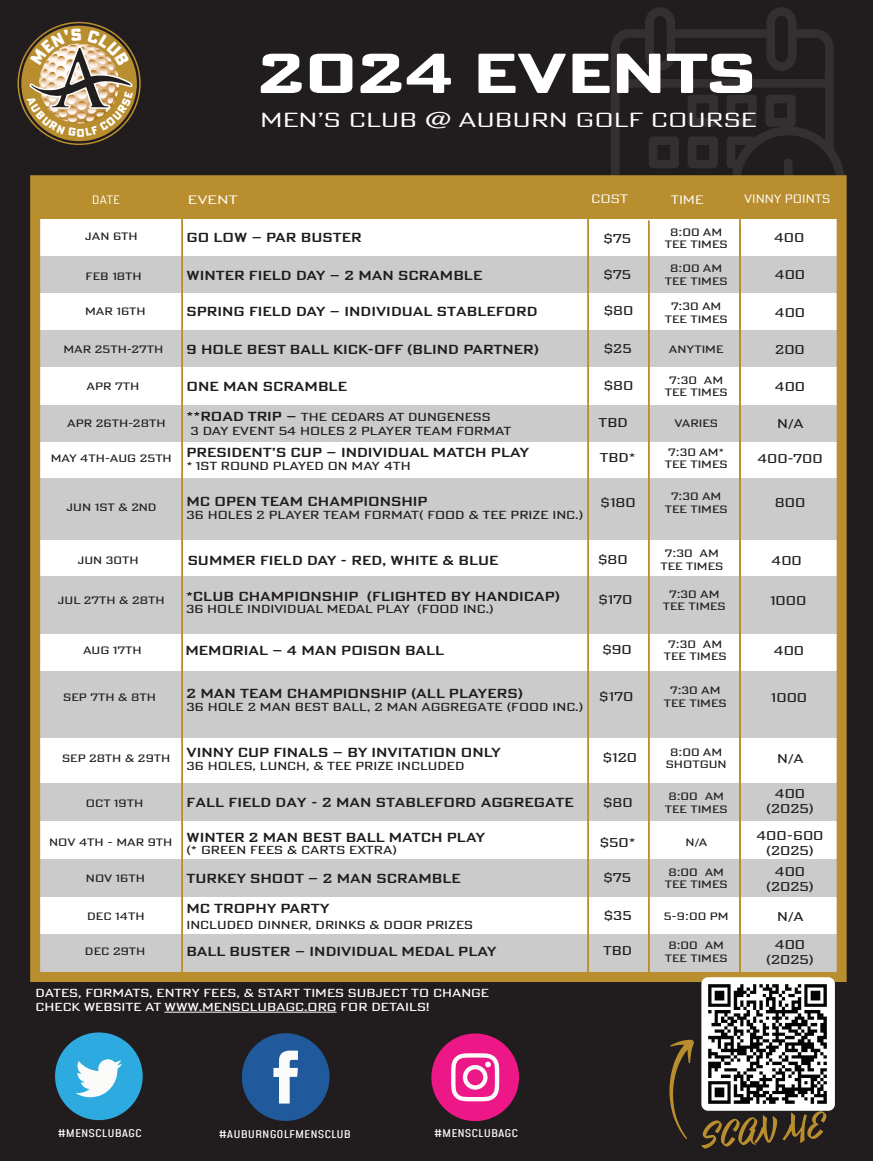
<style>
.page{position:relative;width:873px;height:1161px;background:#211d1e}
.page>*{position:absolute;margin:0;border:0;box-sizing:border-box;transform-origin:0 0}
.t1{font:700 55px "Poster Gothic Round ATF";color:#fff;scale:1.47 1}
.t2{font:300 20px "Poster Gothic Round ATF";color:#fff;scale:1.51 1}
.t3{font:500 12.85px "Poster Gothic Round ATF";color:#211d1e;scale:1.35 1}
.t4{font:12.5px/15px "Poster Gothic Round ATF";color:#231f20;text-align:center;scale:1.35 1}
.t5{font:300 12px "Poster Gothic Round ATF";color:#fff;scale:1.2 1}
.t6{font:300 12px "Poster Gothic Round ATF";color:#fff;scale:1.35 1}
.t7{font:300 12px "Poster Gothic Round ATF";color:#fff;scale:1.51 1}
.t8{font:300 12px "Poster Gothic Round ATF";color:#fff}
.t9{font:11.4px "Poster Gothic Round ATF";color:#211d1e;scale:1.35 1}
.t10{font:11.4px/13.7px "Poster Gothic Round ATF";color:#231f20;scale:1.35 1}
.t11{font:11.4px/13.7px "Poster Gothic Round ATF";color:#fff;scale:1.35 1}
.t12{font:10.5px/12.6px "Poster Gothic Round ATF";color:#231f20;text-align:center;scale:1.35 1}
.t13{font:10.45px "Mohave";color:#fff;scale:1.35 1}
.s1{font-weight:500;font-size:12.85px;color:#211d1e}
.s2{color:#231f20}
</style>
<div class="page">
<div style="left:35px;top:191px;width:807px;height:790px;background:#fff"></div>
<div style="left:33px;top:859px;width:807px;height:38px;background:#cbcbcb"></div>
<div style="left:37px;top:934px;width:806px;height:38px;background:#cbcbcb"></div>
<div style="left:33px;top:783px;width:807px;height:38px;background:#cbcbcb"></div>
<div style="left:37px;top:671px;width:806px;height:67px;background:#cbcbcb"></div>
<div style="left:32px;top:576px;width:806px;height:57px;background:#cbcbcb"></div>
<div style="left:35px;top:256px;width:806px;height:37px;background:#cbcbcb"></div>
<div style="left:35px;top:331px;width:806px;height:36px;background:#cbcbcb"></div>
<div style="left:35px;top:405px;width:806px;height:36px;background:#cbcbcb"></div>
<div style="left:35px;top:478px;width:806px;height:61px;background:#cbcbcb"></div>
<div style="left:740px;top:218px;width:1px;height:760px;border:1px solid #b98e2e"></div>
<svg style="left:611px;top:7px;width:233px;height:231px"></svg>
<svg style="left:764px;top:158px;width:49px;height:17px"></svg>
<div style="left:55px;top:1032px;width:88px;height:88px;background:#2dabe1;border-radius:50%"></div>
<svg style="left:76px;top:1059px;width:46px;height:38px"></svg>
<div style="left:242px;top:1033px;width:88px;height:88px;background:#205a9c;border-radius:50%"></div>
<svg style="left:273px;top:1051px;width:25px;height:53px"></svg>
<div style="left:431px;top:1033px;width:88px;height:88px;background:#ed1788;border-radius:50%"></div>
<svg style="left:451px;top:1053px;width:48px;height:48px"></svg>
<div style="left:588px;top:217px;width:1px;height:762px;border:1px solid #b98e2e"></div>
<div style="left:182px;top:216px;width:1px;height:758px;border:1px solid #b98e2e"></div>
<div style="left:649px;top:221px;width:1px;height:759px;border:1px solid #b98e2e"></div>
<svg style="left:669px;top:1040px;width:25px;height:99px"></svg>
<svg style="left:701px;top:1111px;width:125px;height:38px"></svg>
<hr style="left:164px;top:1012px;width:173px;height:1px;background:#fff">
<div style="left:34px;top:178px;width:808px;height:40px;background:#b98e2e"></div>
<div style="left:30px;top:175px;width:817px;height:807px;border:10px solid #b98e2e"></div>
<div style="left:701px;top:977px;width:134px;height:134px;background:#fff;border-radius:7px"></div>
<img style="left:708px;top:984px;width:119px;height:120px">
<svg style="left:18px;top:22px;width:123px;height:123px"></svg>
<h1 class="t1" style="left:258px;top:37px;width:341px">2024 EVENTS</h1>
<h2 class="t2" style="left:260px;top:107px;width:330px">MEN’S CLUB @ AUBURN GOLF COURSE</h2>
<p class="t8" style="left:92px;top:192px;width:29px">DATE</p>
<p class="t7" style="left:188px;top:192px;width:35px">EVENT</p>
<p class="t6" style="left:591px;top:191px;width:29px">COST</p>
<p class="t6" style="left:671px;top:192px;width:26px">TIME</p>
<p class="t5" style="left:744px;top:192px;width:73px">VINNY POINTS</p>
<p class="t12" style="left:85px;top:230px;width:40px">JAN 6TH</p>
<p class="t3" style="left:186px;top:229px;width:131px">GO LOW – PAR BUSTER</p>
<p class="t4" style="left:603px;top:230px;width:22px">$75</p>
<p class="t12" style="left:665px;top:225px;width:48px">8:00 AM<br>TEE TIMES</p>
<p class="t4" style="left:774px;top:230px;width:24px">400</p>
<p class="t12" style="left:86px;top:270px;width:43px">FEB 18TH</p>
<p class="t3" style="left:186px;top:267px;width:221px">WINTER FIELD DAY – 2 MAN SCRAMBLE</p>
<p class="t4" style="left:603px;top:267px;width:22px">$75</p>
<p class="t12" style="left:665px;top:262px;width:48px">8:00 AM<br>TEE TIMES</p>
<p class="t4" style="left:775px;top:267px;width:24px">400</p>
<p class="t12" style="left:85px;top:305px;width:46px">MAR 16TH</p>
<p class="t3" style="left:186px;top:303px;width:262px">SPRING FIELD DAY – INDIVIDUAL STABLEFORD</p>
<p class="t4" style="left:604px;top:303px;width:23px">$80</p>
<p class="t12" style="left:665px;top:300px;width:48px">7:30 AM<br>TEE TIMES</p>
<p class="t4" style="left:775px;top:305px;width:24px">400</p>
<p class="t12" style="left:64px;top:342px;width:75px">MAR 25TH-27TH</p>
<p class="t3" style="left:186px;top:341px;width:263px">9 HOLE BEST BALL KICK-OFF (BLIND PARTNER)</p>
<p class="t4" style="left:604px;top:341px;width:22px">$25</p>
<p class="t12" style="left:669px;top:342px;width:42px">ANYTIME</p>
<p class="t4" style="left:775px;top:342px;width:24px">200</p>
<p class="t12" style="left:87px;top:380px;width:41px">APR 7TH</p>
<p class="t3" style="left:186px;top:378px;width:120px">ONE MAN SCRAMBLE</p>
<p class="t4" style="left:604px;top:378px;width:23px">$80</p>
<p class="t12" style="left:665px;top:374px;width:48px">7:30 AM<br>TEE TIMES</p>
<p class="t4" style="left:775px;top:379px;width:24px">400</p>
<p class="t10" style="left:190px;top:410px;width:239px;text-indent:-4px"><span class="s1">**ROAD TRIP –</span> THE CEDARS AT DUNGENESS<br>3 DAY EVENT 54 HOLES 2 PLAYER TEAM FORMAT</p>
<p class="t12" style="left:67px;top:417px;width:74px">APR 26TH-28TH</p>
<p class="t4" style="left:599px;top:415px;width:23px">TBD</p>
<p class="t12" style="left:674px;top:417px;width:34px">VARIES</p>
<p class="t4" style="left:777px;top:416px;width:21px">N/A</p>
<p class="t3" style="left:186px;top:444px;width:256px">PRESIDENT’S CUP – INDIVIDUAL MATCH PLAY</p>
<p class="t9" style="left:186px;top:458px;width:168px">* 1ST ROUND PLAYED ON MAY 4TH</p>
<p class="t12" style="left:51px;top:452px;width:91px">MAY 4TH-AUG 25TH</p>
<p class="t4" style="left:600px;top:450px;width:28px">TBD*</p>
<p class="t12" style="left:665px;top:446px;width:48px">7:30 AM*<br>TEE TIMES</p>
<p class="t4" style="left:757px;top:451px;width:50px">400-700</p>
<p class="t3" style="left:186px;top:493px;width:180px">MC OPEN TEAM CHAMPIONSHIP</p>
<p class="t10" style="left:186px;top:508px;width:295px">36 HOLES 2 PLAYER TEAM FORMAT( FOOD &amp; TEE PRIZE INC.)</p>
<p class="t12" style="left:67px;top:501px;width:68px">JUN 1ST &amp; 2ND</p>
<p class="t4" style="left:601px;top:495px;width:27px">$180</p>
<p class="t12" style="left:665px;top:490px;width:48px">7:30 AM<br>TEE TIMES</p>
<p class="t4" style="left:775px;top:495px;width:24px">800</p>
<p class="t12" style="left:78px;top:553px;width:47px">JUN 30TH</p>
<p class="t3" style="left:188px;top:552px;width:232px">SUMMER FIELD DAY - RED, WHITE &amp; BLUE</p>
<p class="t4" style="left:598px;top:552px;width:23px">$80</p>
<p class="t12" style="left:660px;top:547px;width:48px">7:30 AM<br>TEE TIMES</p>
<p class="t4" style="left:772px;top:552px;width:24px">400</p>
<p class="t3" style="left:186px;top:588px;width:279px">*CLUB CHAMPIONSHIP (FLIGHTED BY HANDICAP)</p>
<p class="t9" style="left:186px;top:602px;width:229px">36 HOLE INDIVIDUAL MEDAL PLAY (FOOD INC.)</p>
<p class="t12" style="left:58px;top:594px;width:81px">JUL 27TH &amp; 28TH</p>
<p class="t4" style="left:598px;top:592px;width:27px">$170</p>
<p class="t12" style="left:663px;top:587px;width:48px">7:30 AM<br>TEE TIMES</p>
<p class="t4" style="left:770px;top:593px;width:28px">1000</p>
<p class="t12" style="left:83px;top:644px;width:45px">AUG 17TH</p>
<p class="t3" style="left:186px;top:642px;width:193px">MEMORIAL – 4 MAN POISON BALL</p>
<p class="t4" style="left:602px;top:642px;width:23px">$90</p>
<p class="t12" style="left:664px;top:637px;width:48px">7:30 AM<br>TEE TIMES</p>
<p class="t4" style="left:774px;top:643px;width:24px">400</p>
<p class="t3" style="left:187px;top:685px;width:251px">2 MAN TEAM CHAMPIONSHIP (ALL PLAYERS)</p>
<p class="t9" style="left:187px;top:699px;width:295px">36 HOLE 2 MAN BEST BALL, 2 MAN AGGREGATE (FOOD INC.)</p>
<p class="t12" style="left:63px;top:690px;width:70px">SEP 7TH &amp; 8TH</p>
<p class="t4" style="left:599px;top:689px;width:27px">$170</p>
<p class="t12" style="left:664px;top:684px;width:48px">7:30 AM<br>TEE TIMES</p>
<p class="t4" style="left:771px;top:689px;width:28px">1000</p>
<p class="t3" style="left:186px;top:744px;width:235px">VINNY CUP FINALS – BY INVITATION ONLY</p>
<p class="t9" style="left:186px;top:758px;width:208px"><span class="s2">36 HOLES,</span> LUNCH, &amp; TEE PRIZE INCLUDED</p>
<p class="t12" style="left:62px;top:752px;width:82px">SEP 28TH &amp; 29TH</p>
<p class="t4" style="left:603px;top:750px;width:27px">$120</p>
<p class="t12" style="left:666px;top:745px;width:47px">8:00 AM<br>SHOTGUN</p>
<p class="t4" style="left:777px;top:751px;width:21px">N/A</p>
<p class="t12" style="left:86px;top:797px;width:44px">OCT 19TH</p>
<p class="t3" style="left:186px;top:794px;width:289px">FALL FIELD DAY - 2 MAN STABLEFORD AGGREGATE</p>
<p class="t4" style="left:603px;top:795px;width:23px">$80</p>
<p class="t12" style="left:665px;top:790px;width:48px">8:00 AM<br>TEE TIMES</p>
<p class="t4" style="left:766px;top:786px;width:37px">400 (2025)</p>
<p class="t3" style="left:186px;top:829px;width:223px">WINTER 2 MAN BEST BALL MATCH PLAY</p>
<p class="t9" style="left:186px;top:843px;width:157px">(* GREEN FEES &amp; CARTS EXTRA)</p>
<p class="t12" style="left:49px;top:836px;width:93px">NOV 4TH - MAR 9TH</p>
<p class="t4" style="left:600px;top:834px;width:28px">$50*</p>
<p class="t12" style="left:685px;top:836px;width:18px">N/A</p>
<p class="t4" style="left:757px;top:828px;width:51px">400-600 (2025)</p>
<p class="t12" style="left:86px;top:872px;width:45px">NOV 16TH</p>
<p class="t3" style="left:186px;top:870px;width:205px">TURKEY SHOOT – 2 MAN SCRAMBLE</p>
<p class="t4" style="left:603px;top:870px;width:22px">$75</p>
<p class="t12" style="left:665px;top:866px;width:48px">8:00 AM<br>TEE TIMES</p>
<p class="t4" style="left:766px;top:864px;width:37px">400 (2025)</p>
<p class="t3" style="left:186px;top:900px;width:107px">MC TROPHY PARTY</p>
<p class="t9" style="left:186px;top:917px;width:214px">INCLUDED DINNER, DRINKS &amp; DOOR PRIZES</p>
<p class="t12" style="left:87px;top:910px;width:44px">DEC 14TH</p>
<p class="t4" style="left:604px;top:908px;width:22px">$35</p>
<p class="t12" style="left:664px;top:910px;width:50px">5-9:00 PM</p>
<p class="t4" style="left:777px;top:909px;width:21px">N/A</p>
<p class="t12" style="left:85px;top:945px;width:46px">DEC 29TH</p>
<p class="t3" style="left:186px;top:943px;width:231px">BALL BUSTER – INDIVIDUAL MEDAL PLAY</p>
<p class="t4" style="left:603px;top:943px;width:23px">TBD</p>
<p class="t12" style="left:665px;top:939px;width:48px">8:00 AM<br>TEE TIMES</p>
<p class="t4" style="left:766px;top:937px;width:37px">400 (2025)</p>
<p class="t11" style="left:36px;top:986px;width:337px">DATES, FORMATS, ENTRY FEES, &amp; START TIMES SUBJECT TO CHANGE<br>CHECK WEBSITE AT WWW.MENSCLUBAGC.ORG FOR DETAILS!</p>
<p class="t13" style="left:58px;top:1127px;width:64px">#MENSCLUBAGC</p>
<p class="t13" style="left:219px;top:1127px;width:99px">#AUBURNGOLFMENSCLUB</p>
<p class="t13" style="left:434px;top:1127px;width:64px">#MENSCLUBAGC</p>
</div>
